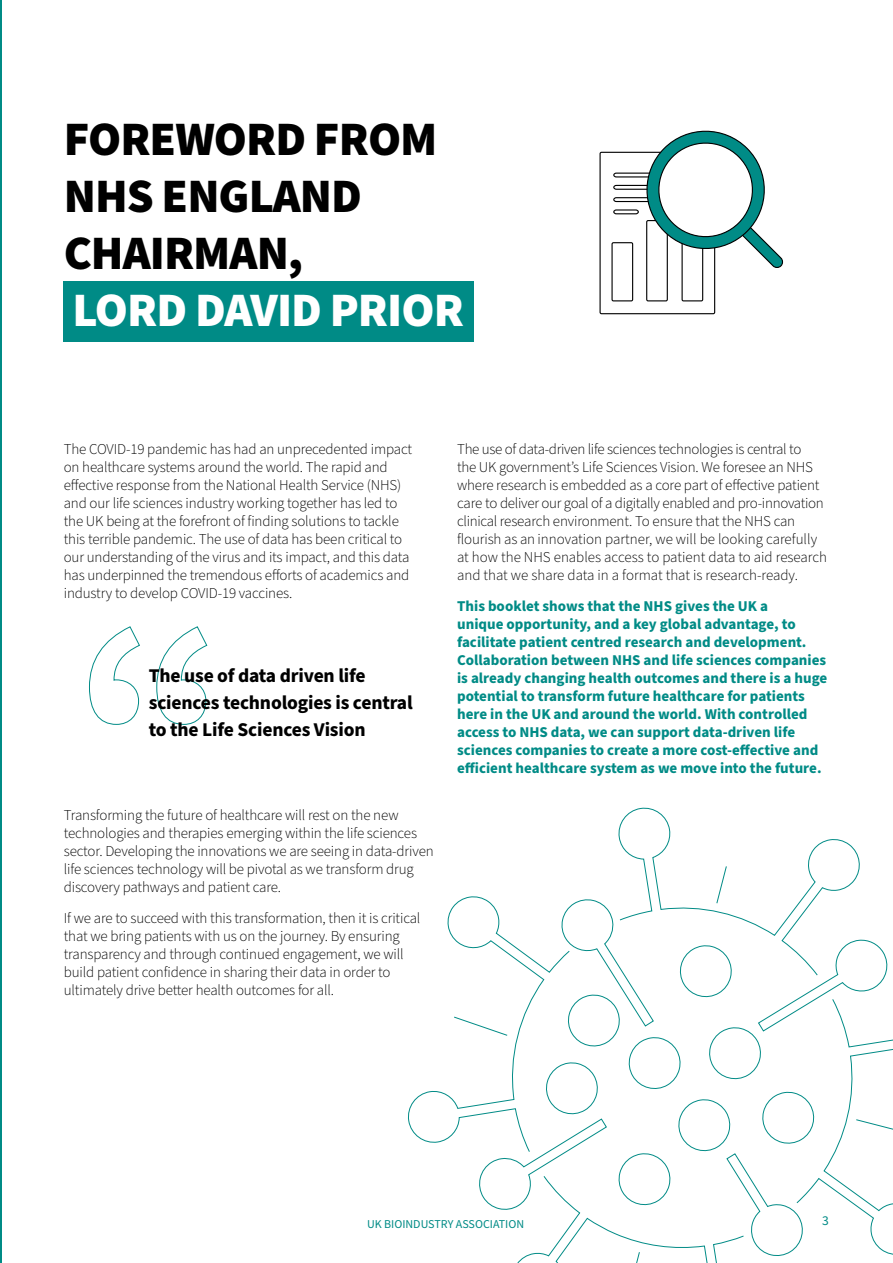
<style>
.page{position:relative;width:893px;height:1263px;background:#fff}
.page>*{position:absolute;margin:0;border:0;box-sizing:border-box;transform-origin:0 0}
.t1{font:900 48px/57px "Source Sans Pro";letter-spacing:-.02em;color:#000}
.t2{font:900 48px "Source Sans Pro";letter-spacing:-.02em;color:#fff}
.t3{font:700 19.5px/27px "Source Sans Pro";letter-spacing:-.01em;color:#000}
.t4{font:300 15px/18px "Source Sans Pro";letter-spacing:-.01em;color:#000}
.t5{font:700 15px/18px "Source Sans Pro";color:#008b86}
.t6{font:13.5px "Source Sans Pro";color:#008b86}
.t7{font:12px "Source Sans Pro";color:#008b86}
</style>
<div class="page">
<hr style="left:0;top:0;width:1px;height:1263px;background:#008b86">
<div style="left:64px;top:281px;width:410px;height:60px;background:#008b86"></div>
<div style="left:599px;top:152px;width:116px;height:162px;border:1px solid #000"></div>
<div style="left:611px;top:242px;width:22px;height:59px;border:1px solid #000"></div>
<div style="left:646px;top:220px;width:22px;height:81px;border:1px solid #000"></div>
<div style="left:681px;top:228px;width:22px;height:73px;border:1px solid #000"></div>
<svg style="left:613px;top:130px;width:170px;height:138px"></svg>
<svg style="left:89px;top:626px;width:118px;height:99px"></svg>
<svg style="left:408px;top:807px;width:485px;height:456px"></svg>
<h1 class="t1" style="left:64px;top:112px;width:375px">FOREWORD FROM<br>NHS ENGLAND<br>CHAIRMAN,</h1>
<h1 class="t2" style="left:72px;top:277px;width:393px">LORD DAVID PRIOR</h1>
<p class="t4" style="left:64px;top:440px;width:350px">The COVID-19 pandemic has had an unprecedented impact on healthcare systems around the world. The rapid and effective response from the National Health Service (NHS) and our life sciences industry working together has led to the UK being at the forefront of finding solutions to tackle this terrible pandemic. The use of data has been critical to our understanding of the virus and its impact, and this data has underpinned the tremendous efforts of academics and industry to develop COVID-19 vaccines.</p>
<h2 class="t3" style="left:149px;top:663px;width:265px">The use of data driven life sciences technologies is central to the Life Sciences Vision</h2>
<p class="t4" style="left:64px;top:807px;width:371px">Transforming the future of healthcare will rest on the new technologies and therapies emerging within the life sciences sector. Developing the innovations we are seeing in data-driven life sciences technology will be pivotal as we transform drug discovery pathways and patient care.</p>
<p class="t4" style="left:64px;top:910px;width:358px">If we are to succeed with this transformation, then it is critical that we bring patients with us on the journey. By ensuring transparency and through continued engagement, we will build patient confidence in sharing their data in order to ultimately drive better health outcomes for all.</p>
<p class="t4" style="left:457px;top:440px;width:372px">The use of data-driven life sciences technologies is central to<br>the UK government’s Life Sciences Vision. We foresee an NHS where research is embedded as a core part of effective patient care to deliver our goal of a digitally enabled and pro-innovation clinical research environment. To ensure that the NHS can flourish as an innovation partner, we will be looking carefully at how the NHS enables access to patient data to aid research and that we share data in a format that is research-ready.</p>
<p class="t5" style="left:457px;top:597px;width:372px">This booklet shows that the NHS gives the UK a<br>unique opportunity, and a key global advantage, to facilitate patient centred research and development.<br>Collaboration between NHS and life sciences companies is already changing health outcomes and there is a huge potential to transform future healthcare for patients here in the UK and around the world. With controlled access to NHS data, we can support data-driven life sciences companies to create a more cost-effective and efficient healthcare system as we move into the future.</p>
<p class="t7" style="left:367px;top:1216px;width:159px">UK BIOINDUSTRY ASSOCIATION</p>
<p class="t6" style="left:822px;top:1212px;width:8px">3</p>
</div>
